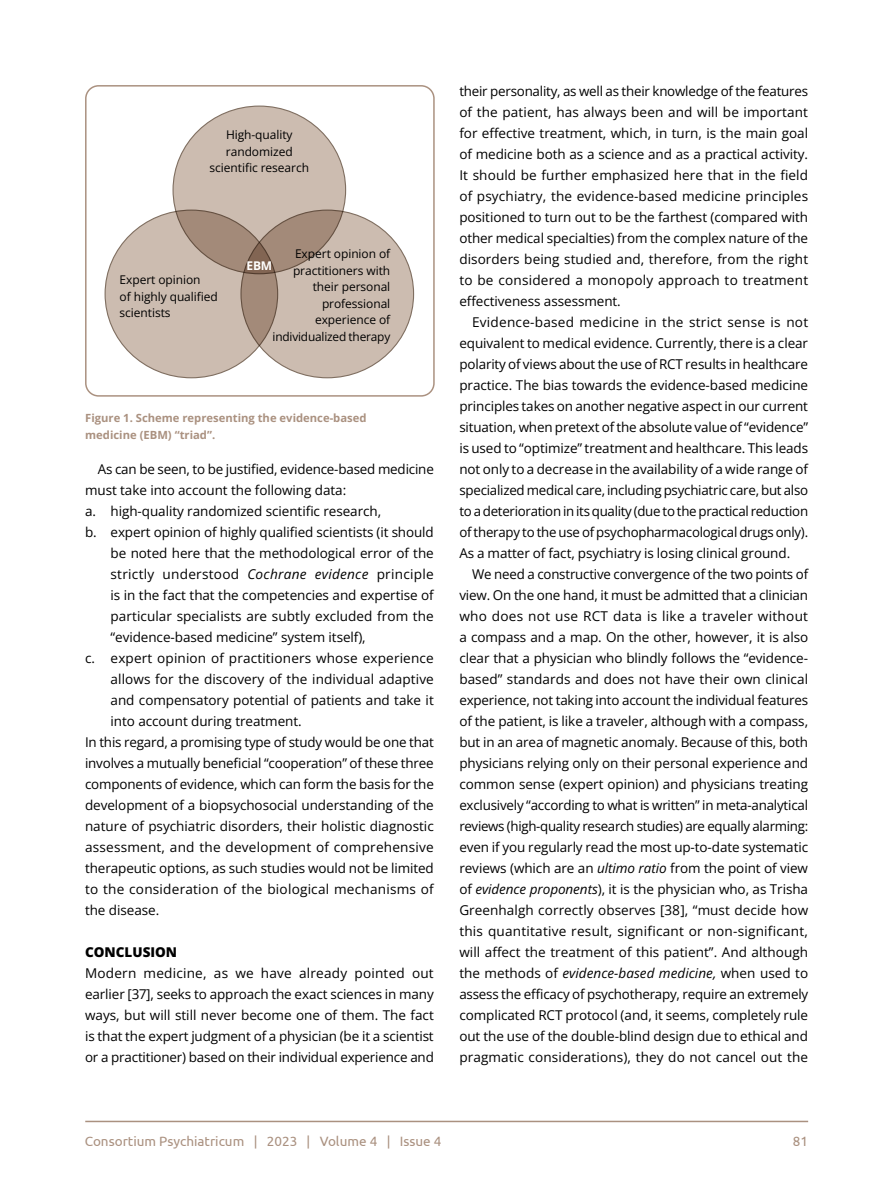
<style>
.page{position:relative;width:893px;height:1191px;background:#fff}
.page>*{position:absolute;margin:0;border:0;box-sizing:border-box;transform-origin:0 0}
.t1{font:13.5px/21px "Open Sans";letter-spacing:-.005em;color:#000;text-align:justify}
.t2{font:13.5px "Open Sans";letter-spacing:.015em;color:#000}
.t3{font:13.5px "Ubuntu";color:#aa9180}
.t4{font:13.5px "Open Sans";letter-spacing:.02em;color:#000}
.t5{font:800 13.5px "Open Sans";color:#000}
.t6{font:12px/16.5px "Open Sans";letter-spacing:-.005em;color:#000;text-align:center}
.t7{font:700 12px "Open Sans";color:#fff}
.t8{font:700 11.25px/16.5px "Open Sans";color:#aa9180}
.s1{font-style:italic}
</style>
<div class="page">
<hr style="left:85px;top:1120px;width:723px;height:2px;background:#aa9180">
<div style="left:105px;top:210px;width:173px;height:168px;background:#ccbcb0;border-radius:50%"></div>
<div style="left:241px;top:210px;width:173px;height:168px;background:#ccbcb0;border-radius:50%"></div>
<svg style="left:173px;top:106px;width:173px;height:168px;background:#bcaa9c"></svg>
<div style="left:85px;top:85px;width:350px;height:312px;border:2px solid #aa9180;border-radius:13px"></div>
<p class="t6" style="left:210px;top:127px;width:101px">High-quality randomized scientific research</p>
<p class="t6" style="left:120px;top:271px;width:100px;text-align:left">Expert opinion<br>of highly qualified scientists</p>
<p class="t6" style="left:273px;top:245px;width:119px;text-align:right">Expert opinion of practitioners with their personal professional experience of individualized therapy</p>
<p class="t7" style="left:247px;top:257px;width:27px">EBM</p>
<p class="t8" style="left:85px;top:409px;width:283px">Figure 1. Scheme representing the evidence-based medicine (EBM) “triad”.</p>
<p class="t1" style="left:98px;top:458px;width:338px">As can be seen, to be justified, evidence-based medicine</p>
<p class="t1" style="left:85px;top:479px;width:263px">must take into account the following data:</p>
<p class="t1" style="left:85px;top:500px;width:298px">a. high-quality randomized scientific research,</p>
<p class="t1" style="left:85px;top:521px;width:350px">b. expert opinion of highly qualified scientists (it should</p>
<p class="t1" style="left:111px;top:542px;width:325px">be noted here that the methodological error of the</p>
<p class="t4" style="left:111px;top:565px;width:325px">strictly understood <span class="s1">Cochrane evidence</span> principle</p>
<p class="t1" style="left:111px;top:584px;width:325px">is in the fact that the competencies and expertise of</p>
<p class="t1" style="left:111px;top:605px;width:325px">particular specialists are subtly excluded from the</p>
<p class="t1" style="left:111px;top:626px;width:257px">“evidence-based medicine” system itself),</p>
<p class="t1" style="left:85px;top:647px;width:350px">c. expert opinion of practitioners whose experience</p>
<p class="t1" style="left:111px;top:668px;width:325px">allows for the discovery of the individual adaptive</p>
<p class="t1" style="left:111px;top:689px;width:325px">and compensatory potential of patients and take it</p>
<p class="t1" style="left:111px;top:710px;width:193px">into account during treatment.</p>
<p class="t1" style="left:85px;top:731px;width:350px">In this regard, a promising type of study would be one that</p>
<p class="t1" style="left:85px;top:752px;width:350px">involves a mutually beneficial “cooperation” of these three</p>
<p class="t1" style="left:85px;top:773px;width:350px">components of evidence, which can form the basis for the</p>
<p class="t1" style="left:85px;top:794px;width:350px">development of a biopsychosocial understanding of the</p>
<p class="t1" style="left:85px;top:815px;width:350px">nature of psychiatric disorders, their holistic diagnostic</p>
<p class="t2" style="left:85px;top:838px;width:350px">assessment, and the development of comprehensive</p>
<p class="t1" style="left:85px;top:857px;width:350px">therapeutic options, as such studies would not be limited</p>
<p class="t2" style="left:85px;top:880px;width:350px">to the consideration of the biological mechanisms of</p>
<p class="t1" style="left:85px;top:899px;width:76px">the disease.</p>
<p class="t5" style="left:85px;top:942px;width:94px">CONCLUSION</p>
<p class="t1" style="left:85px;top:962px;width:350px">Modern medicine, as we have already pointed out earlier [37], seeks to approach the exact sciences in many ways, but will still never become one of them. The fact is that the expert judgment of a physician (be it a scientist or a practitioner) based on their individual experience and</p>
<p class="t1" style="left:459px;top:80px;width:350px">their personality, as well as their knowledge of the features of the patient, has always been and will be important for effective treatment, which, in turn, is the main goal of medicine both as a science and as a practical activity.<br>It should be further emphasized here that in the field of psychiatry, the evidence-based medicine principles positioned to turn out to be the farthest (compared with other medical specialties) from the complex nature of the disorders being studied and, therefore, from the right to be considered a monopoly approach to treatment effectiveness assessment.</p>
<p class="t1" style="left:459px;top:311px;width:350px;text-indent:13px">Evidence-based medicine in the strict sense is not equivalent to medical evidence. Currently, there is a clear polarity of views about the use of RCT results in healthcare practice. The bias towards the evidence-based medicine principles takes on another negative aspect in our current situation, when pretext of the absolute value of “evidence” is used to “optimize” treatment and healthcare. This leads not only to a decrease in the availability of a wide range of specialized medical care, including psychiatric care, but also to a deterioration in its quality (due to the practical reduction of therapy to the use of psychopharmacological drugs only).<br>As a matter of fact, psychiatry is losing clinical ground.</p>
<p class="t1" style="left:459px;top:563px;width:350px;text-indent:13px">We need a constructive convergence of the two points of view. On the one hand, it must be admitted that a clinician who does not use RCT data is like a traveler without a compass and a map. On the other, however, it is also clear that a physician who blindly follows the “evidence&shy;based” standards and does not have their own clinical experience, not taking into account the individual features of the patient, is like a traveler, although with a compass, but in an area of magnetic anomaly. Because of this, both physicians relying only on their personal experience and common sense (expert opinion) and physicians treating exclusively “according to what is written” in meta-analytical reviews (high-quality research studies) are equally alarming: even if you regularly read the most up-to-date systematic reviews (which are an <span class="s1">ultimo ratio</span> from the point of view of <span class="s1">evidence proponents</span>), it is the physician who, as Trisha Greenhalgh correctly observes [38], “must decide how this quantitative result, significant or non-significant, will affect the treatment of this patient”. And although the methods of <span class="s1">evidence-based medicine,</span> when used to assess the efficacy of psychotherapy, require an extremely complicated RCT protocol (and, it seems, completely rule out the use of the double-blind design due to ethical and pragmatic considerations), they do not cancel out the</p>
<p class="t3" style="left:85px;top:1133px;width:358px">Consortium Psychiatricum | 2023 | Volume 4 | Issue 4</p>
<p class="t3" style="left:793px;top:1133px;width:17px">81</p>
</div>
